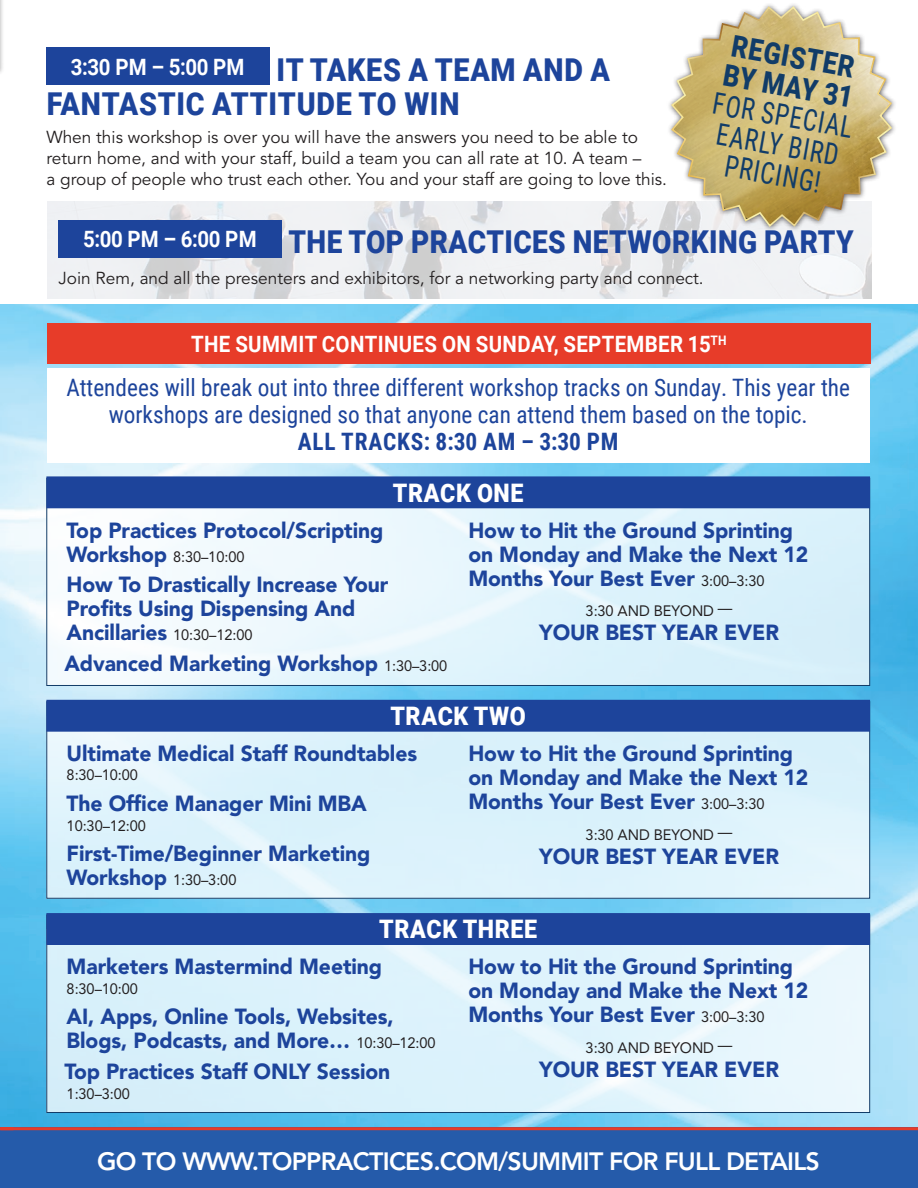
<style>
.page{position:relative;width:918px;height:1188px;background:#fff}
.page>*{position:absolute;margin:0;border:0;box-sizing:border-box;transform-origin:0 0}
.t1{font:900 31.5px/34.5px "Roboto";letter-spacing:.015em;color:#1d449b;scale:.91 1}
.t2{font:900 31.5px "Roboto";letter-spacing:.015em;color:#1d449b;scale:.89 1}
.t3{font:30px/29.7px "Roboto Condensed";color:#113c68;text-align:center;scale:.85 1}
.t4{font:900 30px/29.7px "Roboto";color:#113c68;scale:.85 1}
.t5{font:900 25.5px "Roboto";letter-spacing:.025em;color:#fff;scale:.91 1}
.t6{font:800 24.9px "Avenir LT Std";letter-spacing:-.03em;color:#fff}
.t7{font:24px/27px "Roboto Condensed";color:#1d449b;text-align:center}
.t8{font:700 24px "Roboto Condensed";letter-spacing:.035em;color:#1d449b}
.t9{font:700 22.5px "Roboto";letter-spacing:.015em;color:#fff;scale:.91 1}
.t10{font:900 21.75px/24px "Avenir LT Std";letter-spacing:-.005em;color:#1d449b}
.t11{font:17.25px/21px "Avenir LT Std";color:#231f20}
.t12{font:15px "Avenir LT Std";letter-spacing:-.005em;color:#231f20}
.s1{font-weight:900;font-size:21.75px;color:#1d449b}
.s2{font-weight:400;font-size:15px;color:#231f20}
</style>
<div class="page">
<img style="left:47px;top:202px;width:824px;height:97px">
<img style="left:0;top:304px;width:918px;height:823px">
<div style="left:0;top:1128px;width:918px;height:60px;background:#255baa"></div>
<hr style="left:0;top:1127px;width:918px;height:3px;background:#e73c29">
<img style="left:0;top:863px;width:15px;height:263px">
<div style="left:46px;top:47px;width:223px;height:38px;background:#1d449b"></div>
<div style="left:58px;top:220px;width:224px;height:37px;background:#1d449b"></div>
<div style="left:47px;top:368px;width:823px;height:95px;background:#fff"></div>
<div style="left:47px;top:323px;width:824px;height:41px;background:#e73c29"></div>
<div style="left:46px;top:493px;width:824px;height:193px;background:linear-gradient(to right,#fafdfe,#d3effa)"></div>
<div style="left:47px;top:477px;width:822px;height:31px;background:#1d449b"></div>
<div style="left:46px;top:476px;width:824px;height:32px;border:2px solid #1d449b"></div>
<div style="left:46px;top:716px;width:824px;height:183px;background:linear-gradient(to right,#def3fc,#dbf2fb)"></div>
<div style="left:47px;top:701px;width:822px;height:30px;background:#1d449b"></div>
<div style="left:46px;top:700px;width:824px;height:32px;border:2px solid #1d449b"></div>
<div style="left:46px;top:930px;width:824px;height:183px;background:linear-gradient(to right,#d4effa,#eaf7fd)"></div>
<div style="left:47px;top:914px;width:822px;height:30px;background:#1d449b"></div>
<div style="left:46px;top:913px;width:824px;height:32px;border:2px solid #1d449b"></div>
<hr style="left:0;top:0;width:4px;height:75px;background:#f2f2f2">
<img style="left:0;top:0;width:1px;height:68px">
<div style="left:666px;top:1px;width:231px;height:231px;background:#231f20;opacity:.75"></div>
<svg style="left:670px;top:5px;width:223px;height:223px"></svg>
<h1 class="t1" style="left:47px;top:51px;width:620px;text-indent:24px"><sup>3:30</sup> <sup>PM</sup> <sup>–</sup> <sup>5:00</sup> <sup>PM</sup> IT TAKES A TEAM AND A<br>FANTASTIC ATTITUDE TO WIN</h1>
<p class="t11" style="left:46px;top:127px;width:622px">When this workshop is over you will have the answers you need to be able to return home, and with your staff, build a team you can all rate at 10. A team –<br>a group of people who trust each other. You and your staff are going to love this.</p>
<h2 class="t4" style="left:732px;top:29px;width:156px;rotate:10deg">REGISTER<br>BY MAY 31</h2>
<h2 class="t3" style="left:716px;top:87px;width:168px;rotate:10deg">FOR SPECIAL<br>EARLY BIRD<br>PRICING!</h2>
<h1 class="t2" style="left:83px;top:220px;width:868px"><sup>5:00</sup> <sup>PM</sup> <sup>–</sup> <sup>6:00</sup> <sup>PM</sup> THE TOP PRACTICES NETWORKING PARTY</h1>
<p class="t11" style="left:58px;top:268px;width:647px">Join Rem, and all the presenters and exhibitors, for a networking party and connect.</p>
<p class="t9" style="left:191px;top:328px;width:590px">THE SUMMIT CONTINUES ON SUNDAY, SEPTEMBER 15<sup>TH</sup></p>
<p class="t7" style="left:66px;top:373px;width:785px">Attendees will break out into three different workshop tracks on Sunday. This year the workshops are designed so that anyone can attend them based on the topic.</p>
<p class="t8" style="left:298px;top:425px;width:322px">ALL TRACKS: 8:30 AM – 3:30 PM</p>
<p class="t5" style="left:393px;top:475px;width:145px">TRACK ONE</p>
<p class="t10" style="left:67px;top:518px;width:318px">Top Practices Protocol/Scripting</p>
<p class="t12" style="left:67px;top:548px;width:179px"><span class="s1">Workshop</span> 8:30–10:00</p>
<p class="t10" style="left:67px;top:573px;width:323px">How To Drastically Increase Your<br>Profits Using Dispensing And<br>Ancillaries <span class="s2">10:30–12:00</span></p>
<p class="t10" style="left:64px;top:651px;width:385px">Advanced Marketing Workshop <span class="s2">1:30–3:00</span></p>
<p class="t10" style="left:468px;top:518px;width:341px">How to Hit the Ground Sprinting on Monday and Make the Next 12<br>Months Your Best Ever <span class="s2">3:00–3:30</span></p>
<p class="t12" style="left:586px;top:602px;width:148px">3:30 AND BEYOND —</p>
<p class="t10" style="left:539px;top:621px;width:241px">YOUR BEST YEAR EVER</p>
<p class="t5" style="left:390px;top:698px;width:150px">TRACK TWO</p>
<p class="t10" style="left:67px;top:741px;width:352px">Ultimate Medical Staff Roundtables</p>
<p class="t12" style="left:67px;top:766px;width:73px">8:30–10:00</p>
<p class="t10" style="left:67px;top:792px;width:302px">The Office Manager Mini MBA</p>
<p class="t12" style="left:67px;top:817px;width:81px">10:30–12:00</p>
<p class="t10" style="left:67px;top:842px;width:305px">First-Time/Beginner Marketing</p>
<p class="t12" style="left:67px;top:871px;width:171px"><span class="s1">Workshop</span> 1:30–3:00</p>
<p class="t10" style="left:468px;top:741px;width:341px">How to Hit the Ground Sprinting on Monday and Make the Next 12<br>Months Your Best Ever <span class="s2">3:00–3:30</span></p>
<p class="t12" style="left:586px;top:826px;width:148px">3:30 AND BEYOND —</p>
<p class="t10" style="left:539px;top:844px;width:241px">YOUR BEST YEAR EVER</p>
<p class="t5" style="left:379px;top:911px;width:175px">TRACK THREE</p>
<p class="t10" style="left:67px;top:955px;width:317px">Marketers Mastermind Meeting</p>
<p class="t12" style="left:67px;top:980px;width:73px">8:30–10:00</p>
<p class="t10" style="left:67px;top:1005px;width:371px">AI, Apps, Online Tools, Websites,<br>Blogs, Podcasts, and More… <span class="s2">10:30–12:00</span></p>
<p class="t10" style="left:64px;top:1060px;width:328px">Top Practices Staff ONLY Session</p>
<p class="t12" style="left:67px;top:1085px;width:65px">1:30–3:00</p>
<p class="t10" style="left:468px;top:955px;width:341px">How to Hit the Ground Sprinting on Monday and Make the Next 12<br>Months Your Best Ever <span class="s2">3:00–3:30</span></p>
<p class="t12" style="left:586px;top:1039px;width:148px">3:30 AND BEYOND —</p>
<p class="t10" style="left:539px;top:1057px;width:241px">YOUR BEST YEAR EVER</p>
<p class="t6" style="left:97px;top:1146px;width:724px">GO TO WWW.TOPPRACTICES.COM/SUMMIT FOR FULL DETAILS</p>
</div>
